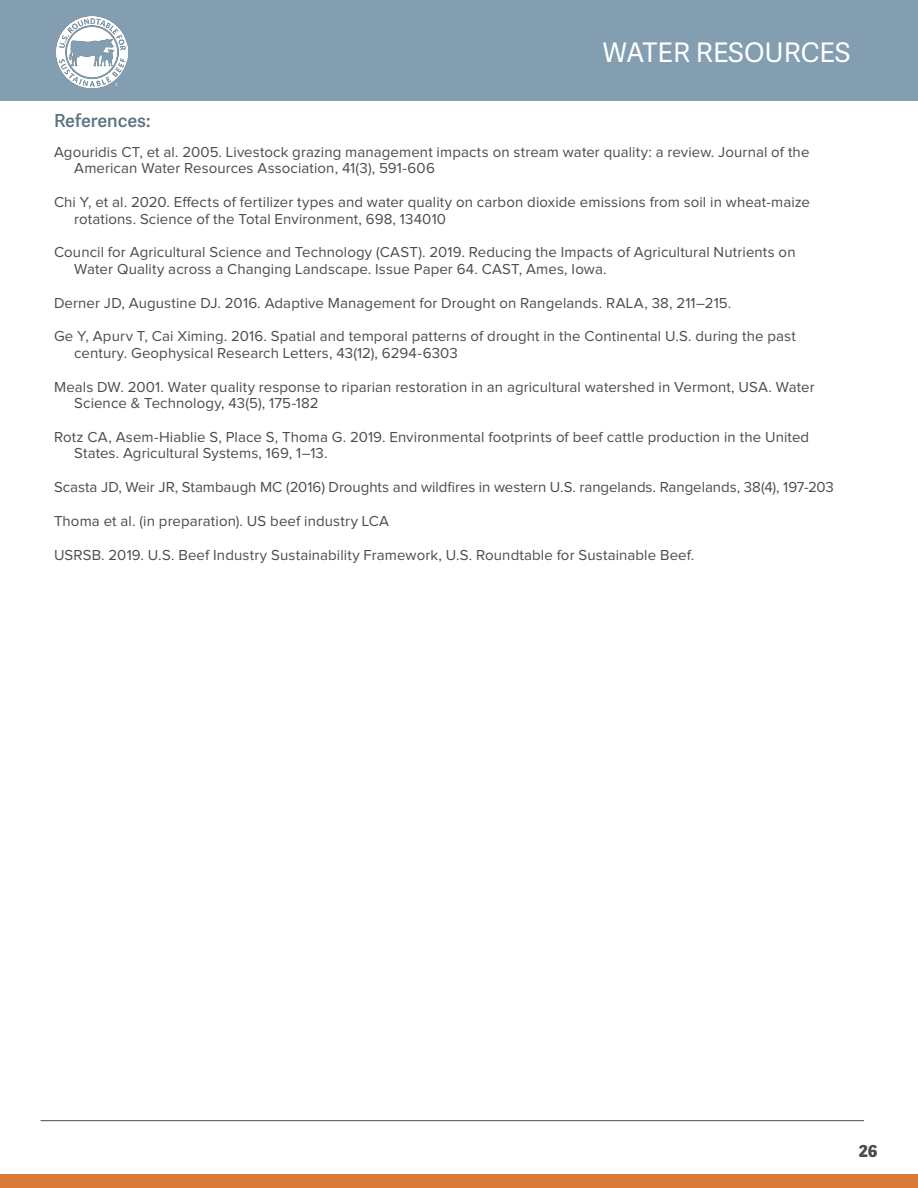
<style>
.page{position:relative;width:918px;height:1188px;background:#fff}
.page>*{position:absolute;margin:0;border:0;box-sizing:border-box;transform-origin:0 0}
.t1{font:27px "Adelle Sans";color:#fff}
.BODY{font:600 18px "Adelle Sans";letter-spacing:-.005em;color:#5c7380}
.t2{font:800 16.5px "Adelle Sans";color:#4b4c4d}
.BODY-2{font:15px "Proxima Nova";letter-spacing:.005em;color:#4b4c4d}
</style>
<div class="page">
<div style="left:0;top:0;width:918px;height:101px;background:#829eb0"></div>
<div style="left:0;top:1174px;width:918px;height:14px;background:#d97a38"></div>
<hr style="left:40px;top:1120px;width:824px;height:1px;background:#4b4c4d">
<img style="left:56px;top:16px;width:71px;height:73px">
<h1 class="t1" style="left:603px;top:36px;width:249px">WATER RESOURCES</h1>
<p class="BODY" style="left:54px;top:110px;width:98px">References:</p>
<p class="BODY-2" style="left:54px;top:145px;width:757px">Agouridis CT, et al. 2005. Livestock grazing management impacts on stream water quality: a review. Journal of the</p>
<p class="BODY-2" style="left:74px;top:162px;width:362px">American Water Resources Association, 41(3), 591-606</p>
<p class="BODY-2" style="left:54px;top:195px;width:757px">Chi Y, et al. 2020. Effects of fertilizer types and water quality on carbon dioxide emissions from soil in wheat-maize</p>
<p class="BODY-2" style="left:74px;top:212px;width:373px">rotations. Science of the Total Environment, 698, 134010</p>
<p class="BODY-2" style="left:54px;top:246px;width:743px">Council for Agricultural Science and Technology (CAST). 2019. Reducing the Impacts of Agricultural Nutrients on</p>
<p class="BODY-2" style="left:74px;top:262px;width:534px">Water Quality across a Changing Landscape. Issue Paper 64. CAST, Ames, Iowa.</p>
<p class="BODY-2" style="left:54px;top:296px;width:679px">Derner JD, Augustine DJ. 2016. Adaptive Management for Drought on Rangelands. RALA, 38, 211–215.</p>
<p class="BODY-2" style="left:54px;top:330px;width:743px">Ge Y, Apurv T, Cai Ximing. 2016. Spatial and temporal patterns of drought in the Continental U.S. during the past</p>
<p class="BODY-2" style="left:74px;top:346px;width:385px">century. Geophysical Research Letters, 43(12), 6294-6303</p>
<p class="BODY-2" style="left:54px;top:380px;width:762px">Meals DW. 2001. Water quality response to riparian restoration in an agricultural watershed in Vermont, USA. Water</p>
<p class="BODY-2" style="left:74px;top:396px;width:246px">Science &amp; Technology, 43(5), 175-182</p>
<p class="BODY-2" style="left:54px;top:430px;width:757px">Rotz CA, Asem-Hiablie S, Place S, Thoma G. 2019. Environmental footprints of beef cattle production in the United</p>
<p class="BODY-2" style="left:74px;top:447px;width:255px">States. Agricultural Systems, 169, 1–13.</p>
<p class="BODY-2" style="left:54px;top:480px;width:781px">Scasta JD, Weir JR, Stambaugh MC (2016) Droughts and wildfires in western U.S. rangelands. Rangelands, 38(4), 197-203</p>
<p class="BODY-2" style="left:54px;top:514px;width:337px">Thoma et al. (in preparation). US beef industry LCA</p>
<p class="BODY-2" style="left:54px;top:548px;width:642px">USRSB. 2019. U.S. Beef Industry Sustainability Framework, U.S. Roundtable for Sustainable Beef.</p>
<p class="t2" style="left:859px;top:1141px;width:20px">26</p>
</div>
